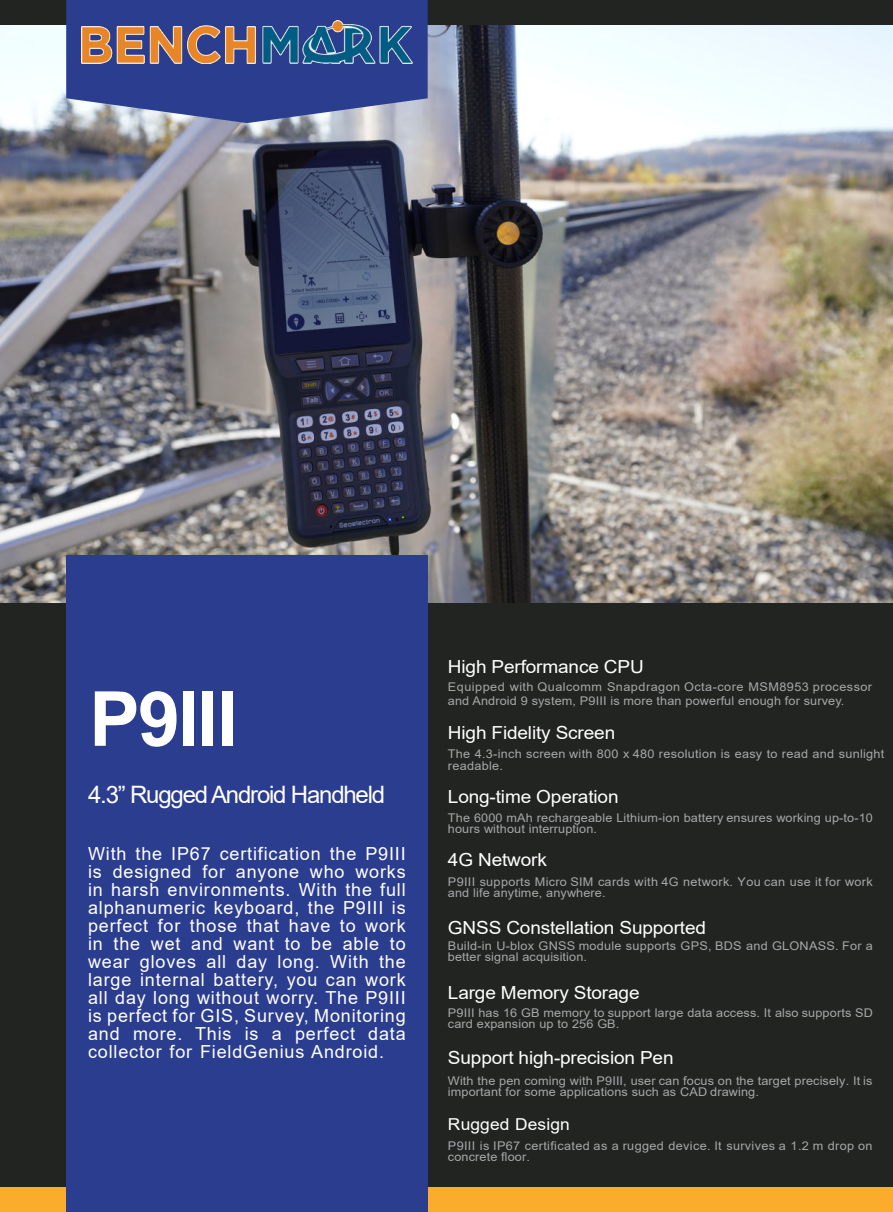
<style>
.page{position:relative;width:893px;height:1212px;background:#fff}
.page>*{position:absolute;margin:0;border:0;box-sizing:border-box;transform-origin:0 0}
.t1{font:700 76.05px "Arial";letter-spacing:-.025em;color:#fff}
.t2{font:24px "Arial";letter-spacing:-.05em;color:#fff}
.t3{font:18px/18px "Arial";letter-spacing:-.01em;color:#fff;text-align:justify}
.t4{font:18px "Arial";letter-spacing:-.01em;color:#fff;scale:1.06 1}
.t5{font:16.5px "Arial";letter-spacing:.01em;color:#fff;scale:1.06 1}
.t6{font:12px/11.4px "Arial";letter-spacing:.01em;color:#a5a7aa;scale:1.06 1}
.t7{font:12px/14.4px "Arial";letter-spacing:.035em;color:#a5a7aa;scale:1.06 1}
</style>
<div class="page">
<img style="left:0;top:25px;width:893px;height:578px">
<div style="left:0;top:1187px;width:893px;height:25px;background:#fbac2c"></div>
<div style="left:0;top:603px;width:893px;height:584px;background:#222422"></div>
<div style="left:66px;top:556px;width:362px;height:656px;background:#2b3d8f"></div>
<div style="left:0;top:0;width:893px;height:25px;background:#222422"></div>
<svg style="left:66px;top:0;width:362px;height:123px;background:#425299"></svg>
<img style="left:81px;top:21px;width:332px;height:42px">
<h1 class="t1" style="left:89px;top:665px;width:150px">P9III</h1>
<h2 class="t2" style="left:88px;top:778px;width:299px">4.3” Rugged Android Handheld</h2>
<p class="t3" style="left:88px;top:844px;width:319px">With the IP67 certification the P9III is designed for anyone who works in harsh environments. With the full alphanumeric keyboard, the P9III is perfect for those that have to work in the wet and want to be able to wear gloves all day long. With the large internal battery, you can work all day long without worry. The P9III is perfect for GIS, Survey, Monitoring and more. This is a perfect data collector for FieldGenius Android.</p>
<h3 class="t4" style="left:448px;top:654px;width:186px">High Performance CPU</h3>
<p class="t7" style="left:448px;top:679px;width:402px">Equipped with Qualcomm Snapdragon Octa-core MSM8953 processor and Android 9 system, P9III is more than powerful enough for survey.</p>
<h3 class="t4" style="left:448px;top:720px;width:159px">High Fidelity Screen</h3>
<p class="t6" style="left:448px;top:748px;width:413px;line-height:12px">The 4.3-inch screen with 800 x 480 resolution is easy to read and sunlight readable.</p>
<h3 class="t4" style="left:448px;top:784px;width:162px">Long-time Operation</h3>
<p class="t6" style="left:448px;top:811px;width:402px">The 6000 mAh rechargeable Lithium-ion battery ensures working up-to-10 hours without interruption.</p>
<h3 class="t4" style="left:448px;top:847px;width:95px">4G Network</h3>
<p class="t6" style="left:448px;top:875px;width:402px">P9III supports Micro SIM cards with 4G network. You can use it for work and life anytime, anywhere.</p>
<h3 class="t4" style="left:448px;top:915px;width:245px">GNSS Constellation Supported</h3>
<p class="t6" style="left:448px;top:939px;width:402px">Build-in U-blox GNSS module supports GPS, BDS and GLONASS. For a better signal acquisition.</p>
<h3 class="t4" style="left:448px;top:980px;width:182px">Large Memory Storage</h3>
<p class="t6" style="left:448px;top:1007px;width:402px">P9III has 16 GB memory to support large data access. It also supports SD card expansion up to 256 GB.</p>
<h3 class="t4" style="left:448px;top:1045px;width:214px">Support high-precision Pen</h3>
<p class="t6" style="left:448px;top:1075px;width:402px">With the pen coming with P9III, user can focus on the target precisely. It is important for some applications such as CAD drawing.</p>
<h3 class="t5" style="left:448px;top:1113px;width:117px">Rugged Design</h3>
<p class="t6" style="left:448px;top:1140px;width:402px">P9III is IP67 certificated as a rugged device. It survives a 1.2 m drop on concrete floor.</p>
</div>
